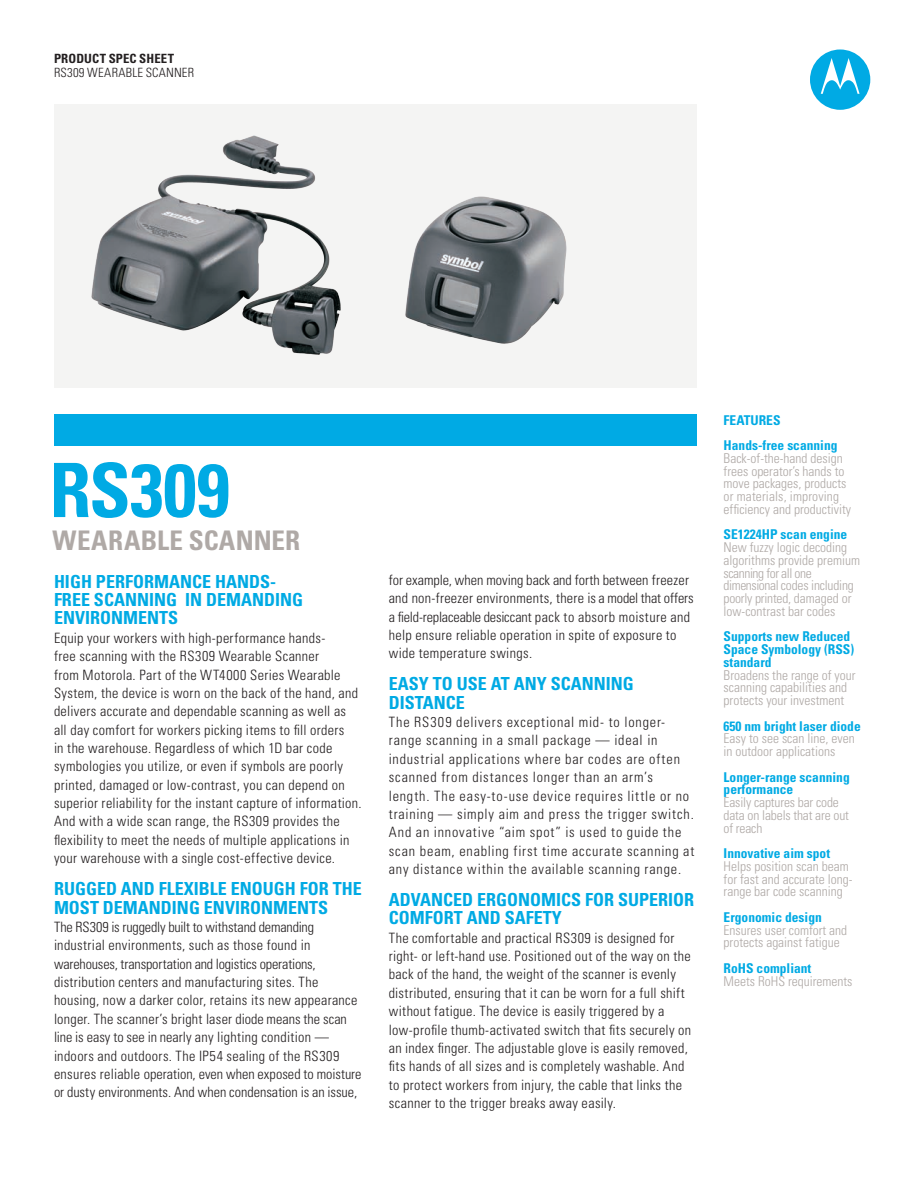
<style>
.page{position:relative;width:918px;height:1188px;background:#fff}
.page>*{position:absolute;margin:0;border:0;box-sizing:border-box;transform-origin:0 0}
.t1{font:700 condensed 75px "Univers LT Std";letter-spacing:-.005em;color:#00aae4}
.t2{font:700 condensed 27px "Univers LT Std";letter-spacing:.015em;color:#afa9a6}
.Body_Heading_1{font:700 condensed 18px/18.5px "Univers LT Std";color:#00aae4}
.Body_copy{font:300 condensed 14.25px/18.3px "Univers LT Std";letter-spacing:.025em;color:#231f20}
.Body_copy-2{font:300 condensed 14.25px/18.3px "Univers LT Std";letter-spacing:.06em;color:#231f20}
.Caption_body{font:300 condensed 13.5px/12.8px "Univers LT Std";color:#afa9a6}
.Caption_head{font:700 condensed 13.5px/12.8px "Univers LT Std";color:#00aae4}
.t3{font:300 condensed 12.75px/14.2px "Univers LT Std";letter-spacing:.02em;color:#231f20}
.s1{font-weight:700}
</style>
<div class="page">
<div style="left:54px;top:415px;width:643px;height:31px;background:#00aae4"></div>
<div style="left:54px;top:104px;width:643px;height:284px;background:#f4f4f3"></div>
<div style="left:810px;top:49px;width:60px;height:61px;background:#00aae4;border-radius:50%"></div>
<svg style="left:821px;top:58px;width:39px;height:36px"></svg>
<img style="left:91px;top:135px;width:476px;height:220px">
<p class="t3" style="left:54px;top:52px;width:142px"><span class="s1">PRODUCT SPEC SHEET<br></span>RS309 WEARABLE SCANNER</p>
<p class="t1" style="left:50px;top:444px;width:182px">RS309</p>
<p class="t2" style="left:52px;top:524px;width:249px">WEARABLE SCANNER</p>
<p class="Body_Heading_1" style="left:54px;top:572px;width:251px">HIGH PERFORMANCE HANDS-<br>FREE SCANNING IN DEMANDING<br>ENVIRONMENTS</p>
<p class="Body_copy" style="left:54px;top:629px;width:309px">Equip your workers with high-performance hands-<br>free scanning with the RS309 Wearable Scanner<br>from Motorola. Part of the WT4000 Series Wearable System, the device is worn on the back of the hand, and delivers accurate and dependable scanning as well as all day comfort for workers picking items to fill orders<br>in the warehouse. Regardless of which 1D bar code symbologies you utilize, or even if symbols are poorly printed, damaged or low-contrast, you can depend on superior reliability for the instant capture of information.<br>And with a wide scan range, the RS309 provides the flexibility to meet the needs of multiple applications in your warehouse with a single cost-effective device.</p>
<p class="Body_Heading_1" style="left:54px;top:879px;width:309px">RUGGED AND FLEXIBLE ENOUGH FOR THE<br>MOST DEMANDING ENVIRONMENTS</p>
<p class="Body_copy" style="left:54px;top:918px;width:309px">The RS309 is ruggedly built to withstand demanding industrial environments, such as those found in warehouses, transportation and logistics operations, distribution centers and manufacturing sites. The housing, now a darker color, retains its new appearance longer. The scanner’s bright laser diode means the scan line is easy to see in nearly any lighting condition — indoors and outdoors. The IP54 sealing of the RS309 ensures reliable operation, even when exposed to moisture or dusty environments. And when condensation is an issue,</p>
<p class="Body_copy" style="left:389px;top:571px;width:306px">for example, when moving back and forth between freezer and non-freezer environments, there is a model that offers a field-replaceable desiccant pack to absorb moisture and help ensure reliable operation in spite of exposure to wide temperature swings.</p>
<p class="Body_Heading_1" style="left:389px;top:675px;width:246px">EASY TO USE AT ANY SCANNING<br>DISTANCE</p>
<p class="Body_copy-2" style="left:389px;top:713px;width:307px">The RS309 delivers exceptional mid- to longer&shy;range scanning in a small package — ideal in industrial applications where bar codes are often scanned from distances longer than an arm’s length. The easy-to-use device requires little or no training — simply aim and press the trigger switch.<br>And an innovative “aim spot” is used to guide the scan beam, enabling first time accurate scanning at any distance within the available scanning range.</p>
<p class="Body_Heading_1" style="left:389px;top:890px;width:307px">ADVANCED ERGONOMICS FOR SUPERIOR<br>COMFORT AND SAFETY</p>
<p class="Body_copy" style="left:389px;top:929px;width:304px">The comfortable and practical RS309 is designed for right- or left-hand use. Positioned out of the way on the back of the hand, the weight of the scanner is evenly distributed, ensuring that it can be worn for a full shift without fatigue. The device is easily triggered by a low-profile thumb-activated switch that fits securely on an index finger. The adjustable glove is easily removed, fits hands of all sizes and is completely washable. And to protect workers from injury, the cable that links the scanner to the trigger breaks away easily.</p>
<p class="Caption_head" style="left:724px;top:413px;width:58px">FEATURES</p>
<p class="Caption_head" style="left:724px;top:439px;width:115px">Hands-free scanning</p>
<p class="Caption_body" style="left:724px;top:452px;width:129px">Back-of-the-hand design frees operator’s hands to move packages, products or materials, improving efficiency and productivity</p>
<p class="Caption_head" style="left:724px;top:528px;width:125px">SE1224HP scan engine</p>
<p class="Caption_body" style="left:724px;top:541px;width:125px">New fuzzy logic decoding</p>
<p class="Caption_body" style="left:724px;top:554px;width:138px">algorithms provide premium</p>
<p class="Caption_body" style="left:724px;top:567px;width:132px">scanning for all one dimensional codes including poorly printed, damaged or low-contrast bar codes</p>
<p class="Caption_head" style="left:724px;top:630px;width:132px">Supports new Reduced<br>Space Symbology (RSS) standard</p>
<p class="Caption_body" style="left:724px;top:668px;width:133px">Broadens the range of your</p>
<p class="Caption_body" style="left:724px;top:681px;width:125px">scanning capabilities and protects your investment</p>
<p class="Caption_head" style="left:724px;top:719px;width:139px">650 nm bright laser diode</p>
<p class="Caption_body" style="left:724px;top:732px;width:133px">Easy to see scan line, even in outdoor applications</p>
<p class="Caption_head" style="left:724px;top:770px;width:128px">Longer-range scanning performance</p>
<p class="Caption_body" style="left:724px;top:796px;width:127px">Easily captures bar code data on labels that are out of reach</p>
<p class="Caption_head" style="left:724px;top:847px;width:108px">Innovative aim spot</p>
<p class="Caption_body" style="left:724px;top:860px;width:130px">Helps position scan beam for fast and accurate long&shy;range bar code scanning</p>
<p class="Caption_head" style="left:724px;top:911px;width:100px">Ergonomic design</p>
<p class="Caption_body" style="left:724px;top:923px;width:125px">Ensures user comfort and protects against fatigue</p>
<p class="Caption_head" style="left:724px;top:962px;width:89px">RoHS compliant</p>
<p class="Caption_body" style="left:724px;top:974px;width:130px">Meets RoHS requirements</p>
</div>
